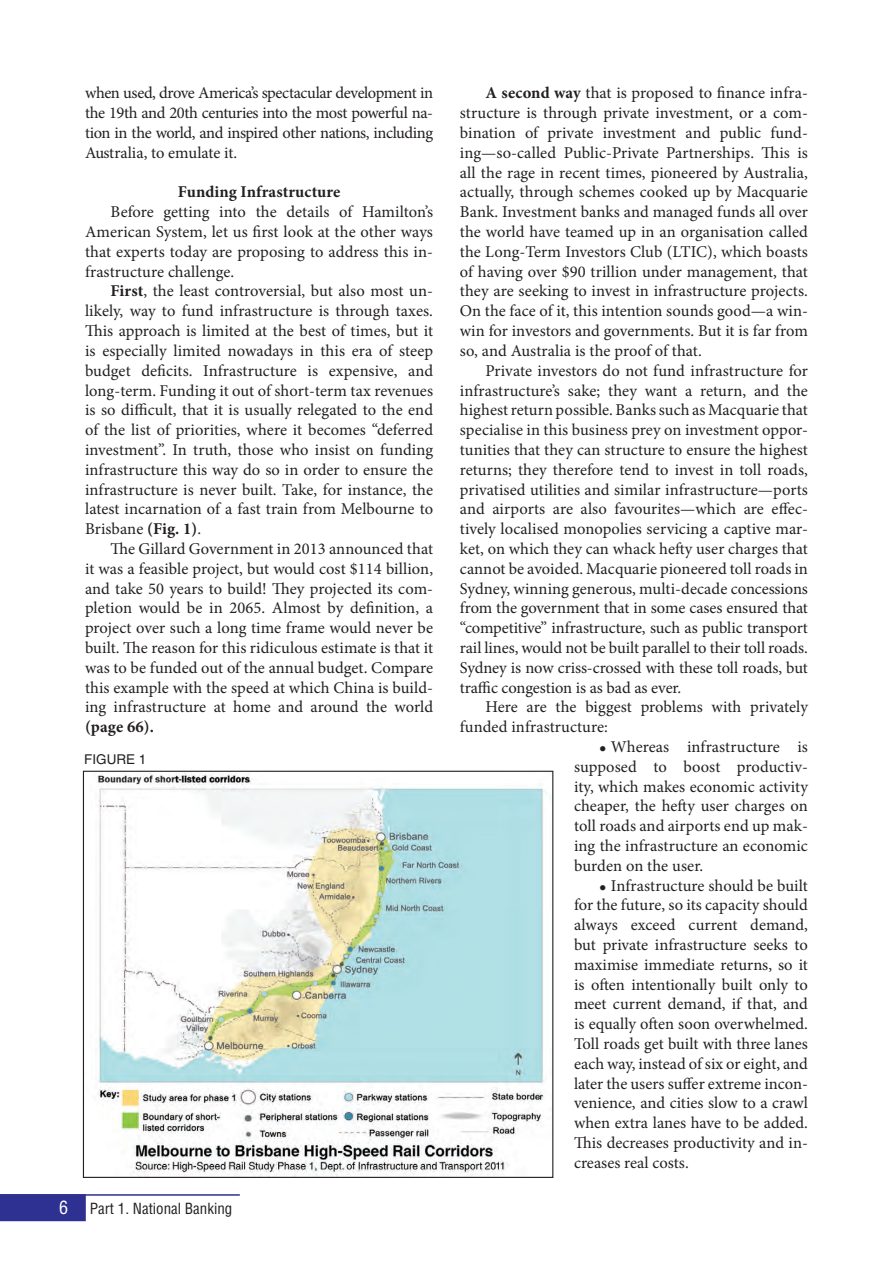
<style>
.page{position:relative;width:893px;height:1263px;background:#fff}
.page>*{position:absolute;margin:0;border:0;box-sizing:border-box;transform-origin:0 0}
.t1{font:16.5px/19.8px "Minion Pro";letter-spacing:-.005em;color:#231f20;text-align:justify}
.t2{font:700 16.5px "Minion Pro";letter-spacing:.005em;color:#231f20}
.t3{font:condensed 15px "Helvetica LT Std";color:#231f20}
.t4{font:13.5px "Helvetica LT Std";color:#231f20}
.s1{font-weight:700}
.s2{font-size:18px;color:#fff}
</style>
<div class="page">
<div style="left:0;top:1196px;width:86px;height:25px;background:#2e3092"></div>
<hr style="left:0;top:1194px;width:240px;height:2px;background:#2e3092">
<img style="left:95px;top:773px;width:456px;height:403px">
<p class="t1" style="left:85px;top:83px;width:350px">when used, drove America’s spectacular development in the 19th and 20th centuries into the most powerful na&shy;tion in the world, and inspired other nations, including Australia, to emulate it.</p>
<p class="t2" style="left:178px;top:181px;width:164px">Funding Infrastructure</p>
<p class="t1" style="left:85px;top:202px;width:350px;text-indent:26px">Before getting into the details of Hamilton’s American System, let us first look at the other ways that experts today are proposing to address this in&shy;frastructure challenge.</p>
<p class="t1" style="left:85px;top:281px;width:350px;text-indent:26px"><span class="s1">First</span>, the least controversial, but also most un&shy;likely, way to fund infrastructure is through taxes.<br>This approach is limited at the best of times, but it is especially limited nowadays in this era of steep budget deficits. Infrastructure is expensive, and long-term. Funding it out of short-term tax revenues is so difficult, that it is usually relegated to the end of the list of priorities, where it becomes “deferred investment”. In truth, those who insist on funding infrastructure this way do so in order to ensure the infrastructure is never built. Take, for instance, the latest incarnation of a fast train from Melbourne to Brisbane <span class="s1">(Fig. 1)</span>.</p>
<p class="t1" style="left:85px;top:539px;width:350px;text-indent:26px">The Gillard Government in 2013 announced that it was a feasible project, but would cost $114 billion, and take 50 years to build! They projected its com&shy;pletion would be in 2065. Almost by definition, a project over such a long time frame would never be built. The reason for this ridiculous estimate is that it was to be funded out of the annual budget. Compare this example with the speed at which China is build&shy;ing infrastructure at home and around the world</p>
<p class="t2" style="left:85px;top:715px;width:70px">(page 66).</p>
<p class="t4" style="left:84px;top:751px;width:64px">FIGURE 1</p>
<p class="t3" style="left:59px;top:1199px;width:175px"><span class="s2">6</span> Part 1. National Banking</p>
<p class="t1" style="left:460px;top:83px;width:350px;text-indent:26px"><span class="s1">A second way</span> that is proposed to finance infra&shy;structure is through private investment, or a com&shy;bination of private investment and public fund&shy;ing—so-called Public-Private Partnerships. This is all the rage in recent times, pioneered by Australia, actually, through schemes cooked up by Macquarie Bank. Investment banks and managed funds all over the world have teamed up in an organisation called the Long-Term Investors Club (LTIC), which boasts of having over $90 trillion under management, that they are seeking to invest in infrastructure projects.<br>On the face of it, this intention sounds good—a win&shy;win for investors and governments. But it is far from so, and Australia is the proof of that.</p>
<p class="t1" style="left:460px;top:361px;width:350px;text-indent:26px">Private investors do not fund infrastructure for infrastructure’s sake; they want a return, and the highest return possible. Banks such as Macquarie that specialise in this business prey on investment oppor&shy;tunities that they can structure to ensure the highest returns; they therefore tend to invest in toll roads, privatised utilities and similar infrastructure—ports and airports are also favourites—which are effec&shy;tively localised monopolies servicing a captive mar&shy;ket, on which they can whack hefty user charges that cannot be avoided. Macquarie pioneered toll roads in Sydney, winning generous, multi-decade concessions from the government that in some cases ensured that “competitive” infrastructure, such as public transport rail lines, would not be built parallel to their toll roads.<br>Sydney is now criss-crossed with these toll roads, but traffic congestion is as bad as ever.</p>
<p class="t1" style="left:460px;top:697px;width:350px;text-indent:26px">Here are the biggest problems with privately funded infrastructure:</p>
<p class="t1" style="left:574px;top:737px;width:236px;text-indent:26px">● Whereas infrastructure is supposed to boost productiv&shy;ity, which makes economic activity cheaper, the hefty user charges on toll roads and airports end up mak&shy;ing the infrastructure an economic burden on the user.</p>
<p class="t1" style="left:574px;top:875px;width:235px;text-indent:26px">● Infrastructure should be built for the future, so its capacity should always exceed current demand, but private infrastructure seeks to maximise immediate returns, so it is often intentionally built only to meet current demand, if that, and is equally often soon overwhelmed.<br>Toll roads get built with three lanes each way, instead of six or eight, and later the users suffer extreme incon&shy;venience, and cities slow to a crawl when extra lanes have to be added.<br>This decreases productivity and in&shy;creases real costs.</p>
</div>
